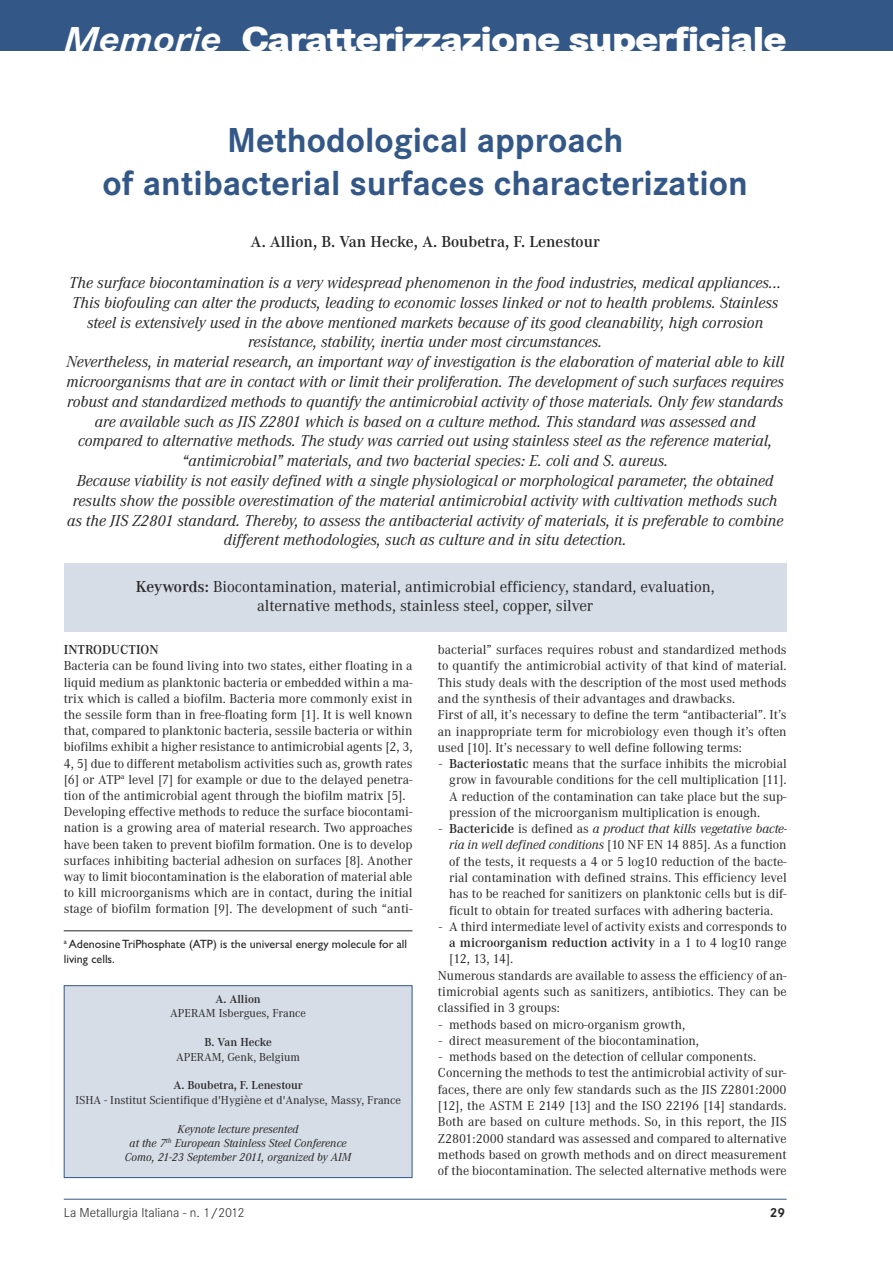
<style>
.page{position:relative;width:893px;height:1263px;background:#fff}
.page>*{position:absolute;margin:0;border:0;box-sizing:border-box;transform-origin:0 0}
.t1{font:700 36px/43.2px "Corporate S";color:#335786;text-align:center}
.t2{font:800 36px "Corporate S";letter-spacing:-.03em;color:#fff;scale:1.14 1}
.t3{font:italic 700 36px "Corporate S";color:#fff;scale:1.14 1}
.t4{font:italic 16.5px/19.8px "Corporate A";color:#272627;text-align:center}
.t5{font:16.5px/19.8px "Corporate A";color:#272627;text-align:center}
.t6{font:600 16.5px "Corporate A";color:#272627}
.t7{font:13.5px/16.4px "Corporate A";color:#272627}
.t8{font:600 13.5px "Corporate A";color:#272627}
.t9{font:300 13.5px "Corporate S";color:#272627}
.t10{font:700 13.5px "Corporate S";color:#272627}
.t11{font:italic 12px/14.4px "Corporate A";color:#272627;text-align:center}
.t12{font:12px "Corporate A";color:#272627}
.t13{font:12px/14.4px "Gill Sans";color:#272627}
.t14{font:600 12px "Corporate A";color:#272627}
.s1{font-weight:600}
.s2{font-style:italic}
.s3{font-weight:400}
</style>
<div class="page">
<div style="left:0;top:0;width:893px;height:51px;background:#335786"></div>
<hr style="left:64px;top:1199px;width:723px;height:1px;background:#335786">
<div style="left:65px;top:986px;width:347px;height:191px;background:#d6dde7"></div>
<div style="left:64px;top:985px;width:348px;height:193px;border:1px solid #335786"></div>
<div style="left:64px;top:563px;width:723px;height:69px;background:#d6dde7"></div>
<hr style="left:64px;top:930px;width:348px;height:1px;background:#272627">
<h1 class="t3" style="left:64px;top:18px;width:140px">Memorie</h1>
<h1 class="t2" style="left:241px;top:18px;width:480px">Caratterizzazione superficiale</h1>
<h1 class="t1" style="left:103px;top:118px;width:647px">Methodological approach<br>of antibacterial surfaces characterization</h1>
<p class="t6" style="left:251px;top:231px;width:351px">A. Allion, B. Van Hecke, A. Boubetra, F. Lenestour</p>
<p class="t4" style="left:66px;top:272px;width:719px">The surface biocontamination is a very widespread phenomenon in the food industries, medical appliances...<br>This biofouling can alter the products, leading to economic losses linked or not to health problems. Stainless steel is extensively used in the above mentioned markets because of its good cleanability, high corrosion resistance, stability, inertia under most circumstances.<br>Nevertheless, in material research, an important way of investigation is the elaboration of material able to kill microorganisms that are in contact with or limit their proliferation. The development of such surfaces requires robust and standardized methods to quantify the antimicrobial activity of those materials. Only few standards are available such as JIS Z2801 which is based on a culture method. This standard was assessed and compared to alternative methods. The study was carried out using stainless steel as the reference material, “antimicrobial” materials, and two bacterial species: E. coli and S. aureus.<br>Because viability is not easily defined with a single physiological or morphological parameter, the obtained results show the possible overestimation of the material antimicrobial activity with cultivation methods such as the JIS Z2801 standard. Thereby, to assess the antibacterial activity of materials, it is preferable to combine different methodologies, such as culture and in situ detection.</p>
<p class="t5" style="left:136px;top:576px;width:580px"><span class="s1">Keywords:</span> Biocontamination, material, antimicrobial efficiency, standard, evaluation, alternative methods, stainless steel, copper, silver</p>
<p class="t8" style="left:64px;top:641px;width:96px">INTRODUCTION</p>
<p class="t7" style="left:64px;top:657px;width:350px">Bacteria can be found living into two states, either floating in a liquid medium as planktonic bacteria or embedded within a ma&shy;trix which is called a biofilm. Bacteria more commonly exist in the sessile form than in free-floating form [1]. It is well known that, compared to planktonic bacteria, sessile bacteria or within biofilms exhibit a higher resistance to antimicrobial agents [2, 3, 4, 5] due to different metabolism activities such as, growth rates [6] or ATP<sup>a</sup> level [7] for example or due to the delayed penetra&shy;tion of the antimicrobial agent through the biofilm matrix [5].<br>Developing effective methods to reduce the surface biocontami&shy;nation is a growing area of material research. Two approaches have been taken to prevent biofilm formation. One is to develop surfaces inhibiting bacterial adhesion on surfaces [8]. Another way to limit biocontamination is the elaboration of material able to kill microorganisms which are in contact, during the initial stage of biofilm formation [9]. The development of such “anti-</p>
<p class="t13" style="left:64px;top:937px;width:345px"><sup>a</sup> Adenosine TriPhosphate (ATP) is the universal energy molecule for all living cells.</p>
<p class="t14" style="left:215px;top:992px;width:47px">A. Allion</p>
<p class="t12" style="left:170px;top:1006px;width:137px">APERAM Isbergues, France</p>
<p class="t14" style="left:205px;top:1035px;width:69px">B. Van Hecke</p>
<p class="t12" style="left:176px;top:1049px;width:126px">APERAM, Genk, Belgium</p>
<p class="t14" style="left:173px;top:1078px;width:131px">A. Boubetra, F. Lenestour</p>
<p class="t12" style="left:75px;top:1093px;width:327px">ISHA - Institut Scientifique d'Hygiène et d'Analyse, Massy, France</p>
<p class="t11" style="left:125px;top:1121px;width:228px">Keynote lecture presented<br>at the 7<sup>th</sup> European Stainless Steel Conference<br>Como, 21-23 September 2011, organized by AIM</p>
<p class="t7" style="left:438px;top:641px;width:350px">bacterial” surfaces requires robust and standardized methods to quantify the antimicrobial activity of that kind of material.<br>This study deals with the description of the most used methods and the synthesis of their advantages and drawbacks.<br>First of all, it’s necessary to define the term “antibacterial”. It’s an inappropriate term for microbiology even though it’s often used [10]. It’s necessary to well define following terms:</p>
<p class="t7" style="left:449px;top:755px;width:339px;text-align:justify;text-indent:-10px">- <span class="s1">Bacteriostatic</span> means that the surface inhibits the microbial grow in favourable conditions for the cell multiplication [11].<br>A reduction of the contamination can take place but the sup&shy;pression of the microorganism multiplication is enough.</p>
<p class="t7" style="left:449px;top:820px;width:339px;text-align:justify;text-indent:-10px">- <span class="s1">Bactericide</span> is defined as <span class="s2">a product that kills vegetative bacte&shy;ria in well defined conditions</span> [10 NF EN 14 885]. As a function of the tests, it requests a 4 or 5 log10 reduction of the bacte&shy;rial contamination with defined strains. This efficiency level has to be reached for sanitizers on planktonic cells but is dif&shy;ficult to obtain for treated surfaces with adhering bacteria.</p>
<p class="t7" style="left:439px;top:918px;width:349px">- A third intermediate level of activity exists and corresponds to</p>
<p class="t8" style="left:449px;top:935px;width:339px">a microorganism reduction activity <span class="s3">in a 1 to 4 log10 range</span></p>
<p class="t7" style="left:449px;top:951px;width:66px">[12, 13, 14].</p>
<p class="t7" style="left:438px;top:967px;width:350px">Numerous standards are available to assess the efficiency of an-</p>
<p class="t7" style="left:438px;top:983px;width:350px">timicrobial agents such as sanitizers, antibiotics. They can be</p>
<p class="t7" style="left:438px;top:999px;width:123px">classified in 3 groups:</p>
<p class="t7" style="left:439px;top:1016px;width:248px">- methods based on micro-organism growth,</p>
<p class="t7" style="left:439px;top:1032px;width:262px">- direct measurement of the biocontamination,</p>
<p class="t7" style="left:438px;top:1048px;width:350px">- methods based on the detection of cellular components.<br>Concerning the methods to test the antimicrobial activity of sur&shy;faces, there are only few standards such as the JIS Z2801:2000 [12], the ASTM E 2149 [13] and the ISO 22196 [14] standards.<br>Both are based on culture methods. So, in this report, the JIS Z2801:2000 standard was assessed and compared to alternative methods based on growth methods and on direct measurement of the biocontamination. The selected alternative methods were</p>
<p class="t9" style="left:64px;top:1204px;width:182px">La Metallurgia Italiana - n. 1/2012</p>
<p class="t10" style="left:770px;top:1204px;width:17px">29</p>
</div>
